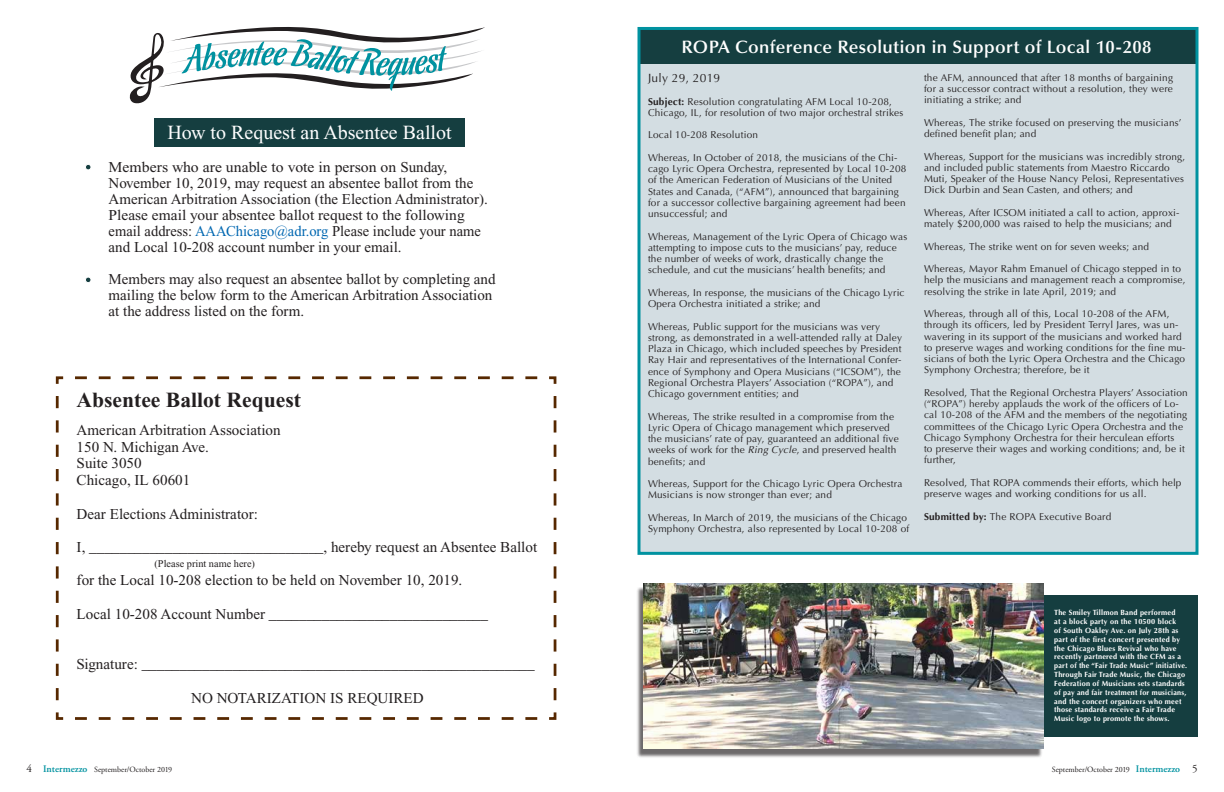
<style>
.page{position:relative;width:1224px;height:792px;background:#fff}
.page>*{position:absolute;margin:0;border:0;box-sizing:border-box;transform-origin:0 0}
.t1{font:700 21.6px "Times New Roman";color:#231f20}
.t2{font:20px "Times New Roman";color:#fff}
.t3{font:600 18px "Optima";letter-spacing:.02em;color:#fff}
.t4{font:15.1px/16.7px "Times New Roman";color:#231f20}
.t5{font:15px/16px "Times New Roman";color:#231f20;scale:1.05 1}
.t6{font:15px/16px "Times New Roman";color:#231f20}
.t7{font:12px "Optima";letter-spacing:.02em;color:#231f20}
.t8{font:10.3px "Times New Roman";color:#231f20}
.t9{font:10px/11.2px "Optima";letter-spacing:.02em;color:#231f20}
.t10{font:8px "Adobe Garamond";color:#231f20}
.t11{font:700 7.6px/8.8px "Optima";letter-spacing:.03em;color:#fff}
.s1{color:#0067b1}
.s2{font-weight:700}
.s3{font-style:italic}
.s4{font-size:11px}
.s5{font-weight:600;font-size:10px;color:#0092a0}
</style>
<div class="page">
<svg style="left:55px;top:376px;width:502px;height:344px"></svg>
<svg style="left:129px;top:27px;width:356px;height:77px"></svg>
<div style="left:154px;top:118px;width:310px;height:29px;background:#153e40"></div>
<svg style="left:85px;top:164px;width:6px;height:6px"></svg>
<svg style="left:85px;top:277px;width:6px;height:6px"></svg>
<div style="left:640px;top:28px;width:558px;height:525px;background:#d3dde2"></div>
<div style="left:639px;top:28px;width:558px;height:36px;background:#153e40"></div>
<div style="left:638px;top:27px;width:560px;height:528px;border:3px solid #0092a0"></div>
<div style="left:1027px;top:595px;width:170px;height:142px;background:#153e40"></div>
<div style="left:637px;top:587px;width:406px;height:171px;background:#231f20;opacity:.67"></div>
<img style="left:644px;top:583px;width:400px;height:166px">
<h2 class="t2" style="left:168px;top:121px;width:286px">How to Request an Absentee Ballot</h2>
<p class="t5" style="left:109px;top:159px;width:363px">Members who are unable to vote in person on Sunday, November 10, 2019, may request an absentee ballot from the American Arbitration Association (the Election Administrator).<br>Please email your absentee ballot request to the following email address: <span class="s1">AAAChicago@adr.org</span> Please include your name and Local 10-208 account number in your email.</p>
<h3 class="t6" style="left:109px;top:271px;width:388px">Members may also request an absentee ballot by completing and mailing the below form to the American Arbitration Association at the address listed on the form.</h3>
<h1 class="t1" style="left:77px;top:388px;width:226px">Absentee Ballot Request</h1>
<h3 class="t4" style="left:77px;top:422px;width:206px">American Arbitration Association<br>150 N. Michigan Ave.<br>Suite 3050<br>Chicago, IL 60601</h3>
<h3 class="t4" style="left:77px;top:505px;width:183px">Dear Elections Administrator:</h3>
<h3 class="t4" style="left:77px;top:539px;width:462px">I, _______________________________, hereby request an Absentee Ballot</h3>
<h3 class="t4" style="left:77px;top:572px;width:387px">for the Local 10-208 election to be held on November 10, 2019.</h3>
<h3 class="t4" style="left:77px;top:606px;width:413px">Local 10-208 Account Number _____________________________</h3>
<h3 class="t4" style="left:77px;top:656px;width:460px">Signature: ____________________________________________________</h3>
<h3 class="t4" style="left:191px;top:689px;width:234px">NO NOTARIZATION IS REQUIRED</h3>
<p class="t8" style="left:155px;top:558px;width:102px">(Please print name here)</p>
<h3 class="t3" style="left:681px;top:36px;width:472px">ROPA Conference Resolution in Support of Local 10-208</h3>
<p class="t7" style="left:648px;top:71px;width:74px">July 29, 2019</p>
<p class="t9" style="left:648px;top:96px;width:257px"><span class="s2">Subject:</span> Resolution congratulating AFM Local 10-208,<br>Chicago, IL, for resolution of two major orchestral strikes</p>
<p class="t9" style="left:648px;top:130px;width:112px">Local 10-208 Resolution</p>
<p class="t9" style="left:648px;top:152px;width:260px">Whereas, In October of 2018, the musicians of the Chi&shy;cago Lyric Opera Orchestra, represented by Local 10-208 of the American Federation of Musicians of the United States and Canada, (“AFM”), announced that bargaining for a successor collective bargaining agreement had been unsuccessful; and</p>
<p class="t9" style="left:648px;top:231px;width:261px">Whereas, Management of the Lyric Opera of Chicago was attempting to impose cuts to the musicians’ pay, reduce the number of weeks of work, drastically change the schedule, and cut the musicians’ health benefits; and</p>
<p class="t9" style="left:648px;top:287px;width:258px">Whereas, In response, the musicians of the Chicago Lyric<br>Opera Orchestra initiated a strike; and</p>
<p class="t9" style="left:648px;top:321px;width:256px">Whereas, Public support for the musicians was very strong, as demonstrated in a well-attended rally at Daley Plaza in Chicago, which included speeches by President Ray Hair and representatives of the International Confer&shy;ence of Symphony and Opera Musicians (“ICSOM”), the Regional Orchestra Players’ Association (“ROPA”), and Chicago government entities; and</p>
<p class="t9" style="left:648px;top:411px;width:252px">Whereas, The strike resulted in a compromise from the Lyric Opera of Chicago management which preserved the musicians’ rate of pay, guaranteed an additional five weeks of work for the <span class="s3">Ring Cycle</span>, and preserved health benefits; and</p>
<p class="t9" style="left:648px;top:478px;width:256px">Whereas, Support for the Chicago Lyric Opera Orchestra<br>Musicians is now stronger than ever; and</p>
<p class="t9" style="left:648px;top:512px;width:263px">Whereas, In March of 2019, the musicians of the Chicago<br>Symphony Orchestra, also represented by Local 10-208 of</p>
<p class="t9" style="left:924px;top:72px;width:251px;text-align:justify">the AFM, announced that after 18 months of bargaining for a successor contract without a resolution, they were initiating a strike; and</p>
<p class="t9" style="left:924px;top:117px;width:259px">Whereas, The strike focused on preserving the musicians’ defined benefit plan; and</p>
<p class="t9" style="left:924px;top:151px;width:263px">Whereas, Support for the musicians was incredibly strong, and included public statements from Maestro Riccardo Muti, Speaker of the House Nancy Pelosi, Representatives Dick Durbin and Sean Casten, and others; and</p>
<p class="t9" style="left:924px;top:207px;width:257px">Whereas, After ICSOM initiated a call to action, approxi&shy;mately $200,000 was raised to help the musicians; and</p>
<p class="t9" style="left:924px;top:241px;width:227px">Whereas, The strike went on for seven weeks; and</p>
<p class="t9" style="left:924px;top:263px;width:263px">Whereas, Mayor Rahm Emanuel of Chicago stepped in to help the musicians and management reach a compromise, resolving the strike in late April, 2019; and</p>
<p class="t9" style="left:924px;top:308px;width:263px">Whereas, through all of this, Local 10-208 of the AFM, through its officers, led by President Terryl Jares, was un&shy;wavering in its support of the musicians and worked hard to preserve wages and working conditions for the fine mu&shy;sicians of both the Lyric Opera Orchestra and the Chicago Symphony Orchestra; therefore, be it</p>
<p class="t9" style="left:924px;top:387px;width:265px">Resolved, That the Regional Orchestra Players’ Association (“ROPA”) hereby applauds the work of the officers of Lo&shy;cal 10-208 of the AFM and the members of the negotiating committees of the Chicago Lyric Opera Orchestra and the Chicago Symphony Orchestra for their herculean efforts<br>to preserve their wages and working conditions; and, be it further,</p>
<p class="t9" style="left:924px;top:477px;width:259px">Resolved, That ROPA commends their efforts, which help preserve wages and working conditions for us all.</p>
<p class="t9" style="left:924px;top:511px;width:189px"><span class="s2">Submitted by:</span> The ROPA Executive Board</p>
<p class="t11" style="left:1054px;top:608px;width:134px">The Smiley Tillmon Band performed<br>at a block party on the 10500 block<br>of South Oakley Ave. on July 28th as part of the first concert presented by the Chicago Blues Revival who have recently partnered with the CFM as a part of the “Fair Trade Music” initiative.<br>Through Fair Trade Music, the Chicago Federation of Musicians sets standards of pay and fair treatment for musicians, and the concert organizers who meet those standards receive a Fair Trade Music logo to promote the shows.</p>
<p class="t10" style="left:26px;top:765px;width:147px"><span class="s4">4</span> <span class="s5">Intermezzo</span> September/October 2019</p>
<p class="t10" style="left:1052px;top:765px;width:147px">September/October 2019 <span class="s5">Intermezzo</span> <span class="s4">5</span></p>
</div>
